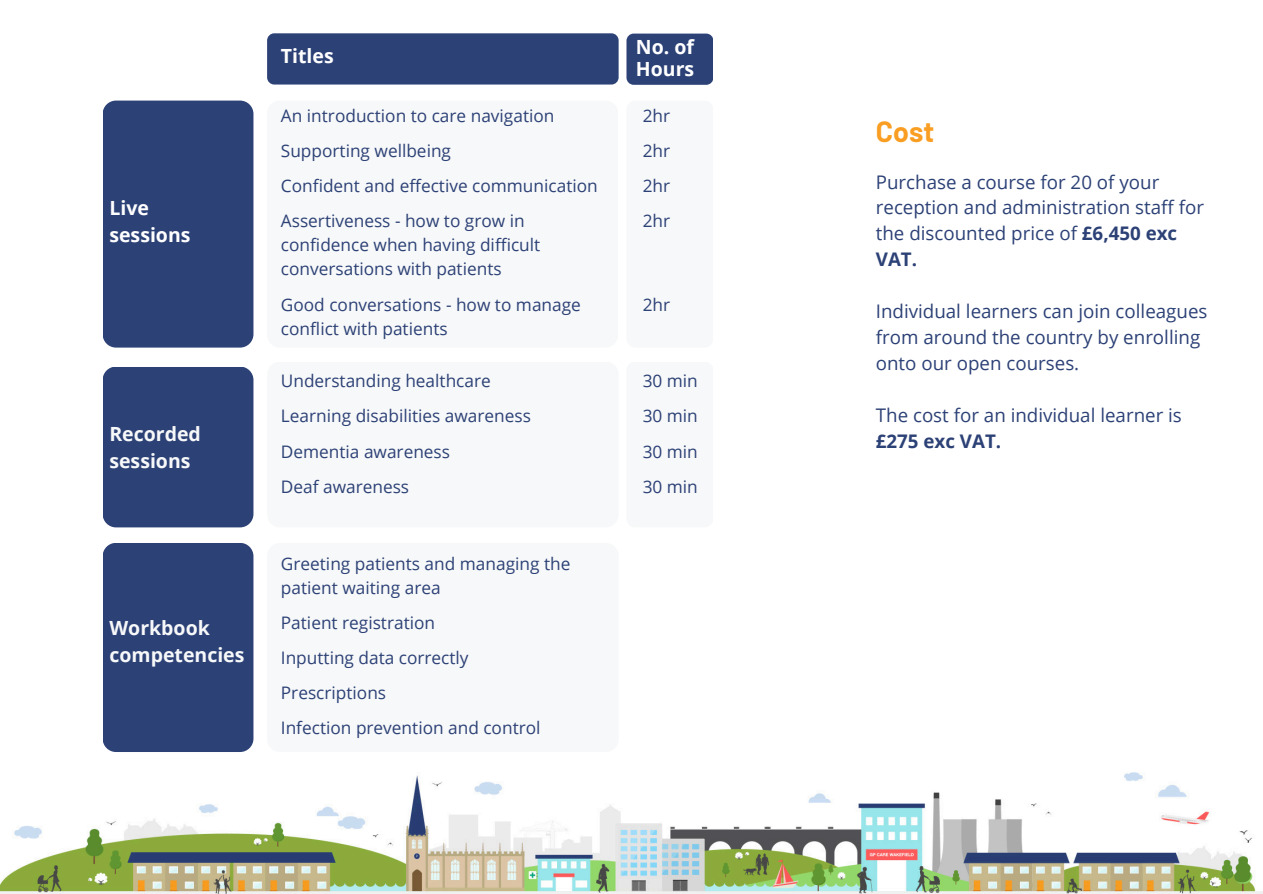
<style>
.page{position:relative;width:1263px;height:894px;background:#fff}
.page>*{position:absolute;margin:0;border:0;box-sizing:border-box;transform-origin:0 0}
.t1{font:700 28.5px "Barlow";color:#f99e22}
.t2{font:700 19.5px/27px "Open Sans";color:#f7f8f9}
.t3{font:700 19.5px/27px "Open Sans";color:#fff}
.t4{font:18.75px/25.8px "Open Sans";color:#2c4176}
.t5{font:17.25px/24.2px "Open Sans";color:#2c4176}
.s1{font-weight:700}
</style>
<div class="page">
<div style="left:103px;top:100px;width:150px;height:247px;background:#2c4176;border-radius:13px"></div>
<div style="left:267px;top:33px;width:352px;height:51px;background:#2c4176;border-radius:7px"></div>
<div style="left:103px;top:366px;width:150px;height:161px;background:#2c4176;border-radius:13px"></div>
<div style="left:103px;top:542px;width:150px;height:209px;background:#2c4176;border-radius:13px"></div>
<div style="left:626px;top:34px;width:87px;height:51px;background:#2c4176;border-radius:7px"></div>
<div style="left:267px;top:100px;width:351px;height:247px;background:#f7f8f9;border-radius:13px"></div>
<div style="left:626px;top:100px;width:87px;height:247px;background:#f7f8f9;border-radius:9px"></div>
<div style="left:267px;top:361px;width:352px;height:166px;background:#f7f8f9;border-radius:13px"></div>
<div style="left:626px;top:361px;width:87px;height:166px;background:#f7f8f9;border-radius:9px"></div>
<div style="left:267px;top:543px;width:352px;height:208px;background:#f7f8f9;border-radius:13px"></div>
<img style="left:0;top:772px;width:1263px;height:121px">
<p class="t3" style="left:109px;top:194px;width:83px">Live sessions</p>
<p class="t2" style="left:109px;top:420px;width:93px">Recorded sessions</p>
<p class="t2" style="left:109px;top:614px;width:137px">Workbook competencies</p>
<p class="t3" style="left:281px;top:41px;width:54px">Titles</p>
<p class="t3" style="left:636px;top:36px;width:60px;line-height:21.3px">No. of<br>Hours</p>
<p class="t5" style="left:281px;top:103px;width:275px">An introduction to care navigation</p>
<p class="t5" style="left:281px;top:138px;width:172px">Supporting wellbeing</p>
<p class="t5" style="left:281px;top:173px;width:318px">Confident and effective communication</p>
<h2 class="t5" style="left:281px;top:208px;width:261px">Assertiveness - how to grow in confidence when having difficult conversations with patients</h2>
<p class="t5" style="left:281px;top:291px;width:301px">Good conversations - how to manage conflict with patients</p>
<p class="t5" style="left:643px;top:103px;width:29px">2hr</p>
<p class="t5" style="left:643px;top:138px;width:29px">2hr</p>
<p class="t5" style="left:643px;top:173px;width:29px">2hr</p>
<p class="t5" style="left:643px;top:208px;width:29px">2hr</p>
<p class="t5" style="left:643px;top:291px;width:29px">2hr</p>
<p class="t5" style="left:281px;top:368px;width:211px">Understanding healthcare</p>
<p class="t5" style="left:281px;top:403px;width:252px">Learning disabilities awareness</p>
<h1 class="t5" style="left:281px;top:438px;width:171px">Dementia awareness</h1>
<h3 class="t5" style="left:281px;top:474px;width:130px">Deaf awareness</h3>
<h2 class="t5" style="left:281px;top:550px;width:291px">Greeting patients and managing the patient waiting area</h2>
<h2 class="t5" style="left:281px;top:609px;width:156px">Patient registration</h2>
<h2 class="t5" style="left:281px;top:645px;width:189px">Inputting data correctly</h2>
<p class="t5" style="left:281px;top:680px;width:107px">Prescriptions</p>
<p class="t5" style="left:281px;top:715px;width:261px">Infection prevention and control</p>
<h3 class="t5" style="left:643px;top:368px;width:57px">30 min</h3>
<h3 class="t5" style="left:643px;top:403px;width:57px">30 min</h3>
<p class="t5" style="left:643px;top:438px;width:57px">30 min</p>
<p class="t5" style="left:643px;top:474px;width:57px">30 min</p>
<h2 class="t1" style="left:876px;top:113px;width:60px">Cost</h2>
<p class="t4" style="left:876px;top:168px;width:330px">Purchase a course for 20 of your reception and administration staff for the discounted price of <span class="s1">£6,450 exc<br>VAT.</span></p>
<p class="t4" style="left:876px;top:298px;width:333px">Individual learners can join colleagues from around the country by enrolling onto our open courses.</p>
<p class="t4" style="left:876px;top:401px;width:308px">The cost for an individual learner is <span class="s1">£275 exc VAT.</span></p>
</div>
